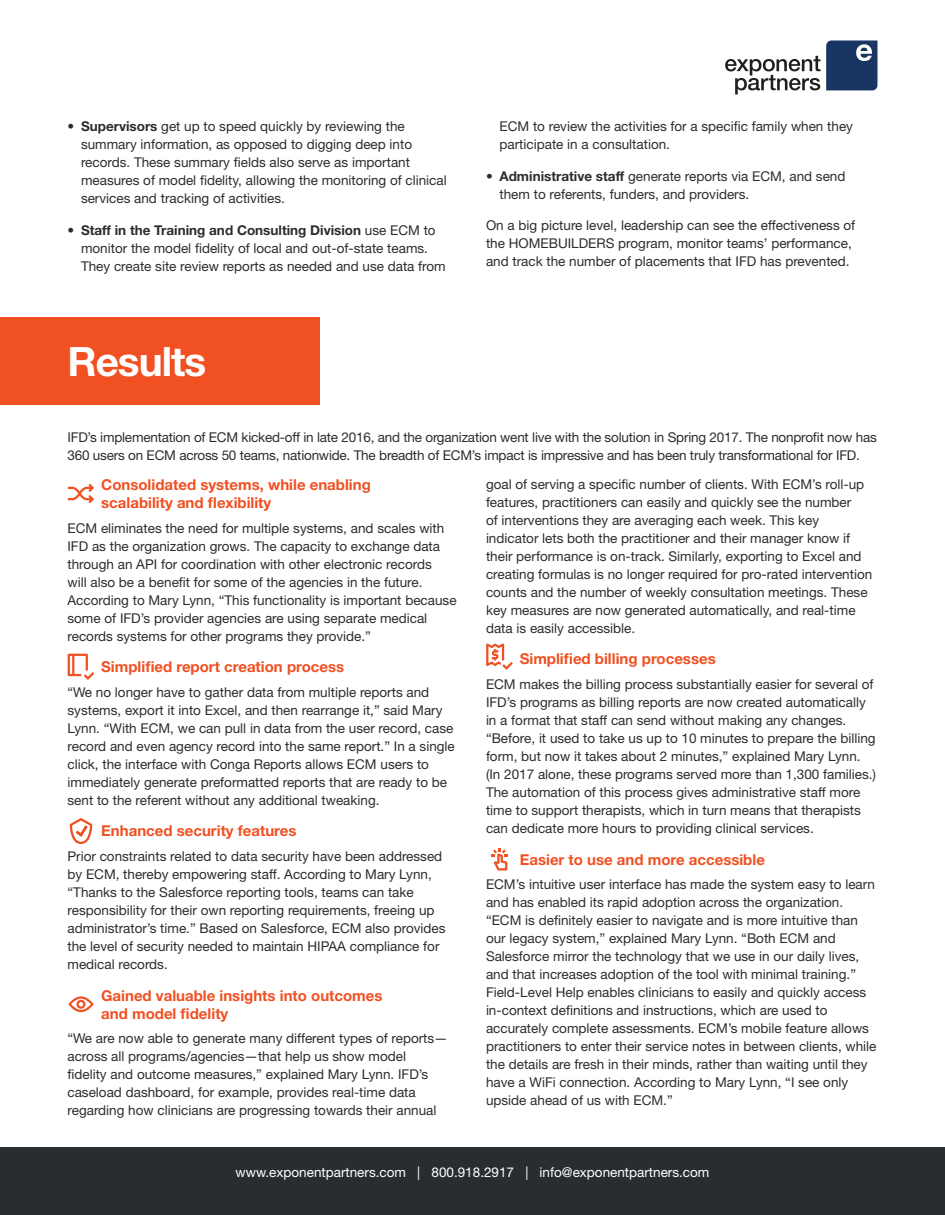
<style>
.page{position:relative;width:945px;height:1215px;background:#fff}
.page>*{position:absolute;margin:0;border:0;box-sizing:border-box;transform-origin:0 0}
.t1{font:700 40.5px "Helvetica Neue LT Std";letter-spacing:-.025em;color:#fff}
.t2{font:700 15px/18px "Helvetica Neue LT Std";color:#f05022}
.t3{font:13.5px/18px "Helvetica Neue LT Std";color:#2a2d30}
.t4{font:13.5px "Helvetica Neue LT Std";color:#fff}
.s1{font-weight:700}
</style>
<div class="page">
<div style="left:0;top:1148px;width:945px;height:67px;background:#2a2d30"></div>
<svg style="left:826px;top:40px;width:51px;height:50px;background:#2b4570"></svg>
<svg style="left:725px;top:56px;width:95px;height:38px"></svg>
<div style="left:0;top:317px;width:320px;height:88px;background:#f05022"></div>
<svg style="left:68px;top:484px;width:26px;height:19px"></svg>
<svg style="left:68px;top:654px;width:26px;height:26px"></svg>
<svg style="left:70px;top:818px;width:22px;height:26px"></svg>
<svg style="left:69px;top:996px;width:24px;height:16px"></svg>
<svg style="left:486px;top:643px;width:27px;height:27px"></svg>
<svg style="left:492px;top:848px;width:15px;height:22px"></svg>
<p class="t3" style="left:81px;top:117px;width:367px;text-indent:-14px"><span class="s1">• Supervisors</span> get up to speed quickly by reviewing the summary information, as opposed to digging deep into records. These summary fields also serve as important measures of model fidelity, allowing the monitoring of clinical services and tracking of activities.</p>
<p class="t3" style="left:81px;top:221px;width:366px;text-indent:-14px"><span class="s1">• Staff in the Training and Consulting Division</span> use ECM to monitor the model fidelity of local and out-of-state teams.<br>They create site review reports as needed and use data from</p>
<p class="t1" style="left:68px;top:337px;width:140px">Results</p>
<p class="t3" style="left:500px;top:117px;width:355px">ECM to review the activities for a specific family when they participate in a consultation.</p>
<p class="t3" style="left:500px;top:167px;width:348px;text-indent:-14px"><span class="s1">• Administrative staff</span> generate reports via ECM, and send them to referents, funders, and providers.</p>
<p class="t3" style="left:486px;top:216px;width:371px">On a big picture level, leadership can see the effectiveness of the HOMEBUILDERS program, monitor teams’ performance, and track the number of placements that IFD has prevented.</p>
<p class="t3" style="left:68px;top:428px;width:811px">IFD’s implementation of ECM kicked-off in late 2016, and the organization went live with the solution in Spring 2017. The nonprofit now has<br>360 users on ECM across 50 teams, nationwide. The breadth of ECM’s impact is impressive and has been truly transformational for IFD.</p>
<p class="t2" style="left:101px;top:475px;width:271px">Consolidated systems, while enabling scalability and flexibility</p>
<p class="t3" style="left:68px;top:519px;width:391px">ECM eliminates the need for multiple systems, and scales with IFD as the organization grows. The capacity to exchange data through an API for coordination with other electronic records<br>will also be a benefit for some of the agencies in the future.<br>According to Mary Lynn, “This functionality is important because some of IFD’s provider agencies are using separate medical records systems for other programs they provide.”</p>
<p class="t2" style="left:101px;top:658px;width:244px">Simplified report creation process</p>
<p class="t3" style="left:68px;top:683px;width:389px">“We no longer have to gather data from multiple reports and systems, export it into Excel, and then rearrange it,” said Mary Lynn. “With ECM, we can pull in data from the user record, case record and even agency record into the same report.” In a single click, the interface with Conga Reports allows ECM users to immediately generate preformatted reports that are ready to be sent to the referent without any additional tweaking.</p>
<p class="t2" style="left:101px;top:822px;width:197px">Enhanced security features</p>
<p class="t3" style="left:68px;top:847px;width:380px">Prior constraints related to data security have been addressed by ECM, thereby empowering staff. According to Mary Lynn, “Thanks to the Salesforce reporting tools, teams can take responsibility for their own reporting requirements, freeing up administrator’s time.” Based on Salesforce, ECM also provides the level of security needed to maintain HIPAA compliance for medical records.</p>
<p class="t2" style="left:101px;top:986px;width:283px">Gained valuable insights into outcomes and model fidelity</p>
<p class="t3" style="left:68px;top:1029px;width:382px">“We are now able to generate many different types of reports— across all programs/agencies—that help us show model fidelity and outcome measures,” explained Mary Lynn. IFD’s caseload dashboard, for example, provides real-time data regarding how clinicians are progressing towards their annual</p>
<p class="t3" style="left:486px;top:475px;width:388px">goal of serving a specific number of clients. With ECM’s roll-up features, practitioners can easily and quickly see the number<br>of interventions they are averaging each week. This key indicator lets both the practitioner and their manager know if their performance is on-track. Similarly, exporting to Excel and creating formulas is no longer required for pro-rated intervention counts and the number of weekly consultation meetings. These key measures are now generated automatically, and real-time data is easily accessible.</p>
<p class="t2" style="left:520px;top:650px;width:197px">Simplified billing processes</p>
<p class="t3" style="left:486px;top:675px;width:392px">ECM makes the billing process substantially easier for several of IFD’s programs as billing reports are now created automatically in a format that staff can send without making any changes. “Before, it used to take us up to 10 minutes to prepare the billing form, but now it takes about 2 minutes,” explained Mary Lynn. (In 2017 alone, these programs served more than 1,300 families.)<br>The automation of this process gives administrative staff more time to support therapists, which in turn means that therapists can dedicate more hours to providing clinical services.</p>
<p class="t2" style="left:520px;top:850px;width:247px">Easier to use and more accessible</p>
<p class="t3" style="left:486px;top:875px;width:392px">ECM’s intuitive user interface has made the system easy to learn and has enabled its rapid adoption across the organization. “ECM is definitely easier to navigate and is more intuitive than our legacy system,” explained Mary Lynn. “Both ECM and Salesforce mirror the technology that we use in our daily lives, and that increases adoption of the tool with minimal training.” Field-Level Help enables clinicians to easily and quickly access in-context definitions and instructions, which are used to accurately complete assessments. ECM’s mobile feature allows practitioners to enter their service notes in between clients, while the details are fresh in their minds, rather than waiting until they have a WiFi connection. According to Mary Lynn, “I see only upside ahead of us with ECM.”</p>
<p class="t4" style="left:236px;top:1165px;width:475px">www.exponentpartners.com | 800.918.2917 | info@exponentpartners.com</p>
</div>
